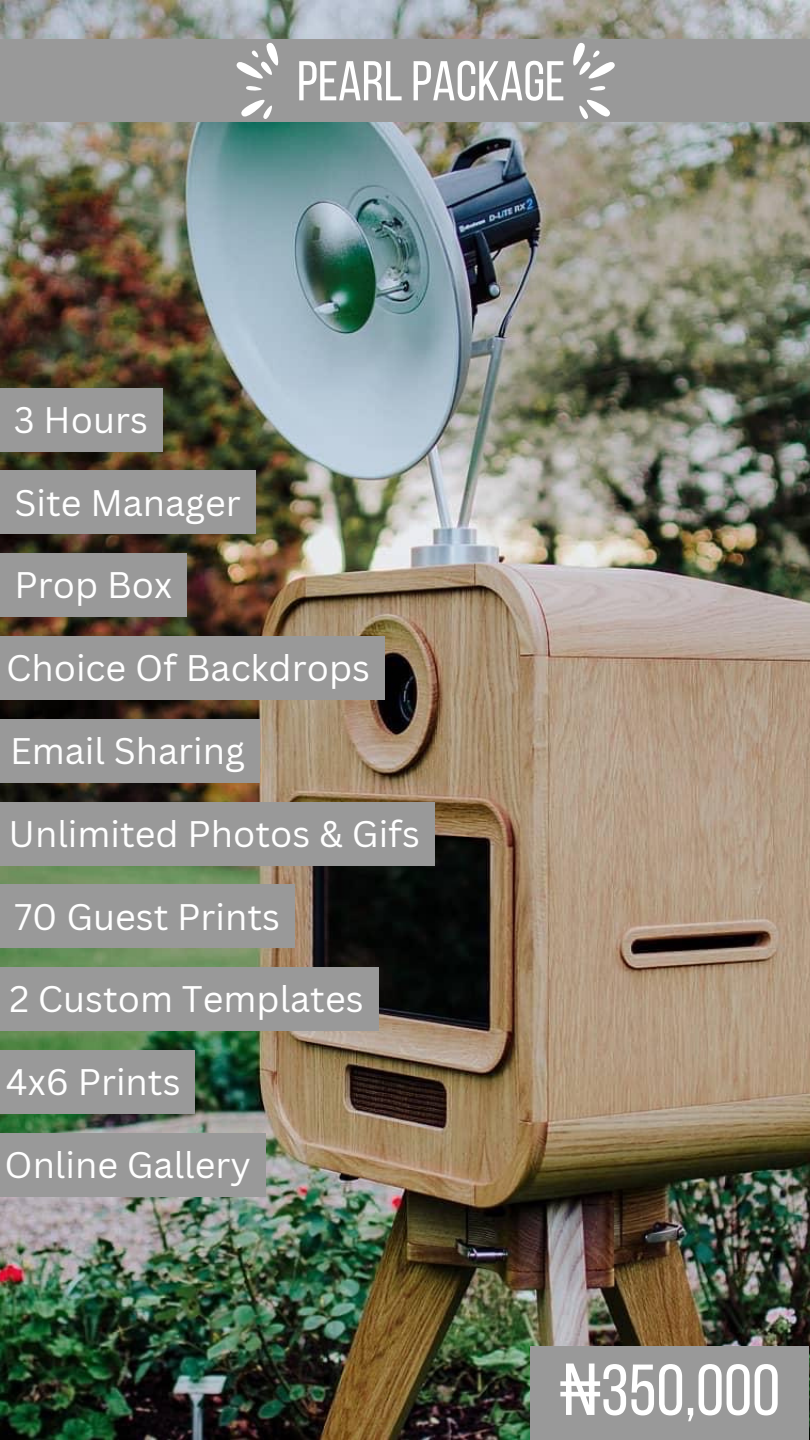
<style>
.page{position:relative;width:810px;height:1440px;background:#fff}
.page>*{position:absolute;margin:0;border:0;box-sizing:border-box;transform-origin:0 0}
.t1{font:72px "Bebas Neue";color:#fff}
.t2{font:56px "Bebas Neue";color:#fff}
.t3{font:36px "Canva Sans";color:#fff}
.s1{font-family:"Noto Sans"}
</style>
<div class="page">
<img style="left:0;top:0;width:810px;height:1440px">
<div style="left:0;top:40px;width:810px;height:82px;background:#999"></div>
<svg style="left:573px;top:42px;width:42px;height:37px"></svg>
<svg style="left:590px;top:86px;width:15px;height:5px"></svg>
<svg style="left:579px;top:99px;width:31px;height:20px"></svg>
<svg style="left:236px;top:42px;width:43px;height:37px"></svg>
<svg style="left:246px;top:86px;width:16px;height:5px"></svg>
<svg style="left:241px;top:99px;width:31px;height:20px"></svg>
<div style="left:0;top:388px;width:162px;height:63px;background:#999"></div>
<div style="left:0;top:471px;width:255px;height:63px;background:#999"></div>
<div style="left:0;top:554px;width:187px;height:63px;background:#999"></div>
<div style="left:0;top:636px;width:385px;height:64px;background:#999"></div>
<div style="left:0;top:719px;width:260px;height:63px;background:#999"></div>
<div style="left:0;top:802px;width:435px;height:63px;background:#999"></div>
<div style="left:0;top:885px;width:295px;height:63px;background:#999"></div>
<div style="left:0;top:968px;width:378px;height:63px;background:#999"></div>
<div style="left:0;top:1050px;width:195px;height:64px;background:#999"></div>
<div style="left:0;top:1133px;width:265px;height:63px;background:#999"></div>
<div style="left:531px;top:1347px;width:278px;height:93px;background:#999"></div>
<p class="t2" style="left:297px;top:58px;width:270px">PEARLPACKAGE</p>
<h2 class="t3" style="left:14px;top:394px;width:135px">3 Hours</h2>
<p class="t3" style="left:15px;top:477px;width:228px">Site Manager</p>
<p class="t3" style="left:15px;top:560px;width:159px">Prop Box</p>
<p class="t3" style="left:6px;top:643px;width:365px">Choice Of Backdrops</p>
<p class="t3" style="left:10px;top:725px;width:236px">Email Sharing</p>
<p class="t3" style="left:9px;top:808px;width:413px">Unlimited Photos &amp; Gifs</p>
<p class="t3" style="left:15px;top:891px;width:267px">70 Guest Prints</p>
<p class="t3" style="left:9px;top:974px;width:356px">2 Custom Templates</p>
<p class="t3" style="left:6px;top:1057px;width:176px">4x6 Prints</p>
<p class="t3" style="left:4px;top:1139px;width:248px">Online Gallery</p>
<p class="t1" style="left:560px;top:1361px;width:222px"><span class="s1">₦</span>350,000</p>
</div>
